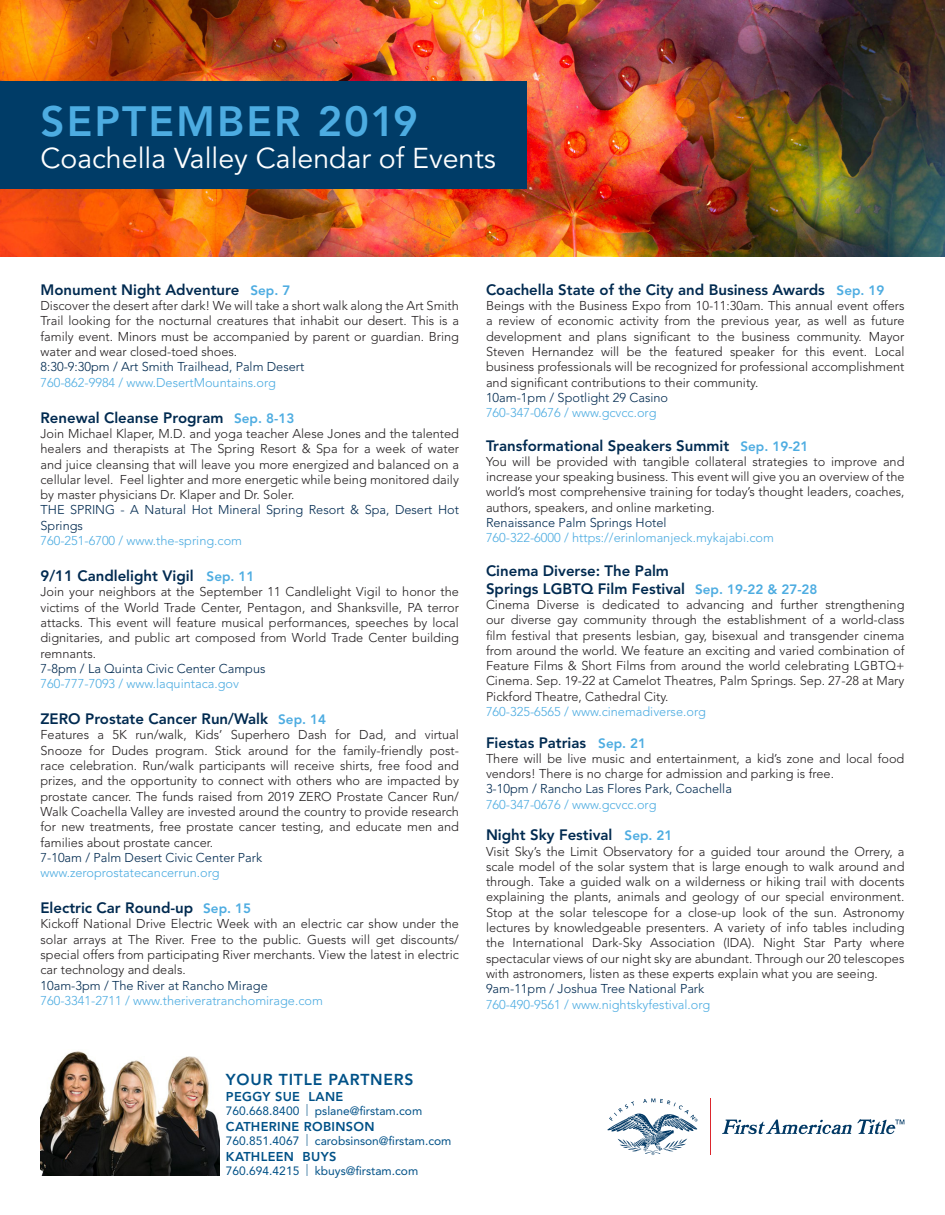
<style>
.page{position:relative;width:945px;height:1215px;background:#fff}
.page>*{position:absolute;margin:0;border:0;box-sizing:border-box;transform-origin:0 0}
.t1{font:800 42px "Avenir LT Std";letter-spacing:.05em;color:#4dace1}
.t2{font:28.5px "Avenir LT Std";color:#fff}
.t3{font:800 15.75px "Avenir LT Std";letter-spacing:.05em;color:#005187}
.t4{font:800 15px/18px "Avenir LT Std";color:#002a50}
.t5{font:300 12.75px/15.3px "Avenir LT Std";color:#231f20;text-align:justify}
.t6{font:300 12.75px "Avenir LT Std";color:#4dace1}
.t7{font:300 12.75px/15.3px "Avenir LT Std";color:#002a50}
.t8{font:800 12.75px "Avenir LT Std";letter-spacing:.025em;color:#005187}
.t9{font:12px "Avenir LT Std";color:#005187}
.s1{font-size:13.5px;color:#4dace1}
.s2{font-weight:300}
</style>
<div class="page">
<img style="left:0;top:0;width:945px;height:256px">
<div style="left:0;top:81px;width:526px;height:108px;background:#003c67"></div>
<svg style="left:722px;top:1119px;width:182px;height:16px"></svg>
<svg style="left:607px;top:1098px;width:91px;height:57px"></svg>
<hr style="left:710px;top:1098px;width:1px;height:57px;background:#dc272d">
<img style="left:40px;top:1051px;width:179px;height:124px">
<h1 class="t1" style="left:40px;top:96px;width:379px">SEPTEMBER 2019</h1>
<h2 class="t2" style="left:40px;top:142px;width:457px">Coachella Valley Calendar of Events</h2>
<p class="t4" style="left:40px;top:281px;width:251px">Monument Night Adventure <span class="s1">Sep. 7</span></p>
<p class="t5" style="left:40px;top:298px;width:420px">Discover the desert after dark! We will take a short walk along the Art Smith Trail looking for the nocturnal creatures that inhabit our desert. This is a family event. Minors must be accompanied by parent or guardian. Bring water and wear closed-toed shoes.</p>
<p class="t7" style="left:40px;top:359px;width:265px">8:30-9:30pm / Art Smith Trailhead, Palm Desert</p>
<p class="t6" style="left:40px;top:375px;width:237px">760-862-9984 / www.DesertMountains.org</p>
<p class="t4" style="left:40px;top:408px;width:255px">Renewal Cleanse Program <span class="s1">Sep. 8-13</span></p>
<p class="t5" style="left:40px;top:426px;width:420px">Join Michael Klaper, M.D. and yoga teacher Alese Jones and the talented healers and therapists at The Spring Resort &amp; Spa for a week of water and juice cleansing that will leave you more energized and balanced on a cellular level. Feel lighter and more energetic while being monitored daily by master physicians Dr. Klaper and Dr. Soler.</p>
<p class="t7" style="left:40px;top:502px;width:420px">THE SPRING - A Natural Hot Mineral Spring Resort &amp; Spa, Desert Hot<br>Springs</p>
<p class="t6" style="left:40px;top:533px;width:203px">760-251-6700 / www.the-spring.com</p>
<p class="t4" style="left:40px;top:567px;width:216px">9/11 Candlelight Vigil <span class="s1">Sep. 11</span></p>
<p class="t5" style="left:40px;top:584px;width:420px">Join your neighbors at the September 11 Candlelight Vigil to honor the victims of the World Trade Center, Pentagon, and Shanksville, PA terror attacks. This event will feature musical performances, speeches by local dignitaries, and public art composed from World Trade Center building remnants.</p>
<p class="t7" style="left:40px;top:661px;width:227px">7-8pm / La Quinta Civic Center Campus</p>
<p class="t6" style="left:40px;top:676px;width:200px">760-777-7093 / www.laquintaca.gov</p>
<p class="t4" style="left:40px;top:710px;width:287px">ZERO Prostate Cancer Run/Walk <span class="s1">Sep. 14</span></p>
<p class="t5" style="left:40px;top:727px;width:420px">Features a 5K run/walk, Kids’ Superhero Dash for Dad, and virtual Snooze for Dudes program. Stick around for the family-friendly post&shy;race celebration. Run/walk participants will receive shirts, free food and prizes, and the opportunity to connect with others who are impacted by prostate cancer. The funds raised from 2019 ZERO Prostate Cancer Run/ Walk Coachella Valley are invested around the country to provide research for new treatments, free prostate cancer testing, and educate men and families about prostate cancer.</p>
<p class="t7" style="left:40px;top:850px;width:223px">7-10am / Palm Desert Civic Center Park</p>
<p class="t6" style="left:40px;top:865px;width:181px">www.zeroprostatecancerrun.org</p>
<p class="t4" style="left:40px;top:899px;width:212px">Electric Car Round-up <span class="s1">Sep. 15</span></p>
<p class="t5" style="left:40px;top:916px;width:420px">Kickoff National Drive Electric Week with an electric car show under the solar arrays at The River. Free to the public. Guests will get discounts/ special offers from participating River merchants. View the latest in electric car technology and deals.</p>
<p class="t7" style="left:40px;top:978px;width:229px">10am-3pm / The River at Rancho Mirage</p>
<p class="t6" style="left:40px;top:993px;width:284px">760-3341-2711 / www.theriveratranchomirage.com</p>
<p class="t3" style="left:226px;top:1070px;width:189px">YOUR TITLE PARTNERS</p>
<p class="t8" style="left:226px;top:1089px;width:119px">PEGGY SUE LANE</p>
<p class="t9" style="left:226px;top:1103px;width:198px">760.668.8400 <span class="s2">|</span> pslane@firstam.com</p>
<p class="t8" style="left:226px;top:1119px;width:150px">CATHERINE ROBINSON</p>
<p class="t9" style="left:226px;top:1133px;width:227px">760.851.4067 <span class="s2">|</span> carobsinson@firstam.com</p>
<p class="t8" style="left:226px;top:1149px;width:112px">KATHLEEN BUYS</p>
<p class="t9" style="left:226px;top:1163px;width:194px">760.694.4215 <span class="s2">|</span> kbuys@firstam.com</p>
<p class="t4" style="left:486px;top:281px;width:400px">Coachella State of the City and Business Awards <span class="s1">Sep. 19</span></p>
<p class="t5" style="left:486px;top:298px;width:420px">Beings with the Business Expo from 10-11:30am. This annual event offers a review of economic activity from the previous year, as well as future development and plans significant to the business community. Mayor Steven Hernandez will be the featured speaker for this event. Local business professionals will be recognized for professional accomplishment and significant contributions to their community.</p>
<p class="t7" style="left:486px;top:390px;width:184px">10am-1pm / Spotlight 29 Casino</p>
<p class="t6" style="left:486px;top:405px;width:172px">760-347-0676 / www.gcvcc.org</p>
<p class="t4" style="left:486px;top:436px;width:324px">Transformational Speakers Summit <span class="s1">Sep. 19-21</span></p>
<p class="t5" style="left:486px;top:454px;width:420px">You will be provided with tangible collateral strategies to improve and increase your speaking business. This event will give you an overview of the world’s most comprehensive training for today’s thought leaders, coaches, authors, speakers, and online marketing.</p>
<p class="t7" style="left:486px;top:515px;width:182px">Renaissance Palm Springs Hotel</p>
<p class="t6" style="left:486px;top:530px;width:290px">760-322-6000 / https://erinlomanjeck.mykajabi.com</p>
<p class="t4" style="left:486px;top:561px;width:333px">Cinema Diverse: The Palm<br>Springs LGBTQ Film Festival <span class="s1">Sep. 19-22 &amp; 27-28</span></p>
<p class="t5" style="left:486px;top:597px;width:420px">Cinema Diverse is dedicated to advancing and further strengthening our diverse gay community through the establishment of a world-class film festival that presents lesbian, gay, bisexual and transgender cinema from around the world. We feature an exciting and varied combination of Feature Films &amp; Short Films from around the world celebrating LGBTQ+ Cinema. Sep. 19-22 at Camelot Theatres, Palm Springs. Sep. 27-28 at Mary Pickford Theatre, Cathedral City.</p>
<p class="t6" style="left:486px;top:704px;width:221px">760-325-6565 / www.cinemadiverse.org</p>
<p class="t4" style="left:486px;top:733px;width:162px">Fiestas Patrias <span class="s1">Sep. 21</span></p>
<p class="t5" style="left:486px;top:751px;width:420px">There will be live music and entertainment, a kid’s zone and local food vendors! There is no charge for admission and parking is free.</p>
<p class="t7" style="left:486px;top:781px;width:247px">3-10pm / Rancho Las Flores Park, Coachella</p>
<p class="t6" style="left:486px;top:797px;width:172px">760-347-0676 / www.gcvcc.org</p>
<p class="t4" style="left:486px;top:826px;width:188px">Night Sky Festival <span class="s1">Sep. 21</span></p>
<p class="t5" style="left:486px;top:844px;width:420px">Visit Sky’s the Limit Observatory for a guided tour around the Orrery, a scale model of the solar system that is large enough to walk around and through. Take a guided walk on a wilderness or hiking trail with docents explaining the plants, animals and geology of our special environment.<br>Stop at the solar telescope for a close-up look of the sun. Astronomy lectures by knowledgeable presenters. A variety of info tables including the International Dark-Sky Association (IDA). Night Star Party where spectacular views of our night sky are abundant. Through our 20 telescopes with astronomers, listen as these experts explain what you are seeing.</p>
<p class="t7" style="left:486px;top:981px;width:220px">9am-11pm / Joshua Tree National Park</p>
<p class="t6" style="left:486px;top:997px;width:226px">760-490-9561 / www.nightskyfestival.org</p>
</div>
